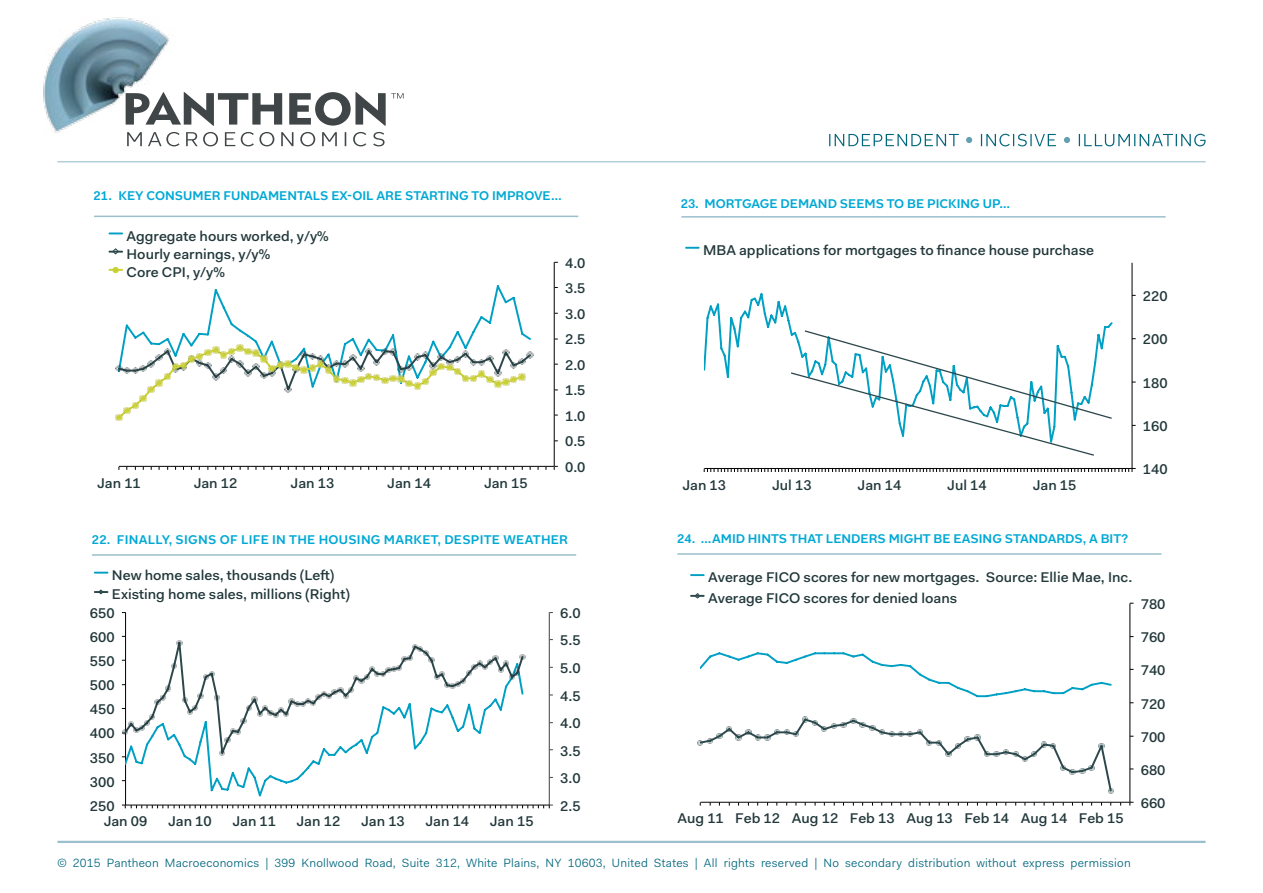
<style>
.page{position:relative;width:1263px;height:893px;background:#fff}
.page>*{position:absolute;margin:0;border:0;box-sizing:border-box;transform-origin:0 0}
.t1{font:500 14.25px/18.1px "Fakt Pro";color:#22383b}
.t2{font:500 14.1px/19.4px "Fakt Pro";color:#22383b}
.t3{font:600 12.75px "Fakt Pro";color:#00a9d5}
.t4{font:600 12.75px "Fakt Pro";letter-spacing:.02em;color:#00a9d5}
.t5{font:12px "Fakt Pro Blond";letter-spacing:.02em;color:#00667d}
</style>
<div class="page">
<hr style="left:57px;top:161px;width:1148px;height:1px;background:#9bbfcd">
<hr style="left:57px;top:841px;width:1148px;height:2px;background:#9bbfcd">
<svg style="left:1079px;top:134px;width:126px;height:12px"></svg>
<svg style="left:1064px;top:137px;width:6px;height:6px"></svg>
<svg style="left:981px;top:134px;width:75px;height:12px"></svg>
<svg style="left:966px;top:137px;width:6px;height:6px"></svg>
<svg style="left:829px;top:134px;width:130px;height:12px"></svg>
<img style="left:43px;top:18px;width:127px;height:115px">
<svg style="left:127px;top:132px;width:257px;height:14px"></svg>
<svg style="left:126px;top:92px;width:278px;height:34px"></svg>
<hr style="left:1132px;top:263px;width:1px;height:205px;background:#000">
<hr style="left:704px;top:468px;width:428px;height:1px;background:#000">
<svg style="left:704px;top:469px;width:425px;height:3px"></svg>
<svg style="left:704px;top:293px;width:409px;height:85px"></svg>
<svg style="left:686px;top:247px;width:13px;height:2px"></svg>
<svg style="left:789px;top:329px;width:324px;height:127px"></svg>
<hr style="left:92px;top:554px;width:484px;height:2px;background:#9bbfcd">
<hr style="left:681px;top:216px;width:484px;height:2px;background:#9bbfcd">
<hr style="left:549px;top:612px;width:1px;height:193px;background:#424242">
<hr style="left:125px;top:612px;width:1px;height:193px;background:#000">
<svg style="left:122px;top:805px;width:431px;height:3px"></svg>
<svg style="left:125px;top:755px;width:211px;height:43px"></svg>
<svg style="left:125px;top:743px;width:297px;height:12px"></svg>
<svg style="left:220px;top:750px;width:5px;height:5px"></svg>
<svg style="left:122px;top:636px;width:403px;height:107px"></svg>
<svg style="left:95px;top:572px;width:12px;height:2px"></svg>
<svg style="left:95px;top:589px;width:12px;height:6px"></svg>
<hr style="left:94px;top:216px;width:484px;height:1px;background:#9bbfcd">
<hr style="left:554px;top:262px;width:1px;height:204px;background:#000">
<hr style="left:119px;top:466px;width:435px;height:1px;background:#000">
<svg style="left:116px;top:285px;width:417px;height:136px"></svg>
<svg style="left:109px;top:232px;width:13px;height:2px"></svg>
<svg style="left:109px;top:248px;width:13px;height:7px"></svg>
<svg style="left:109px;top:267px;width:13px;height:6px"></svg>
<hr style="left:1129px;top:603px;width:1px;height:199px;background:#000">
<hr style="left:700px;top:802px;width:430px;height:1px;background:#000">
<svg style="left:700px;top:652px;width:412px;height:46px"></svg>
<svg style="left:698px;top:717px;width:415px;height:76px"></svg>
<svg style="left:691px;top:574px;width:13px;height:2px"></svg>
<svg style="left:691px;top:593px;width:13px;height:6px"></svg>
<hr style="left:677px;top:553px;width:484px;height:2px;background:#9bbfcd">
<p class="t3" style="left:93px;top:187px;width:321px">21. KEY CONSUMER FUNDAMENTALS EX-OIL ARE STARTING</p>
<p class="t3" style="left:472px;top:187px;width:30px">TO IMPROVE</p>
<p class="t3" style="left:551px;top:187px;width:12px">…</p>
<p class="t1" style="left:127px;top:226px;width:204px">Aggregate hours worked, y/y%<br>Hourly earnings, y/y%<br>Core CPI, y/y%</p>
<p class="t1" style="left:97px;top:473px;width:45px">Jan 11</p>
<p class="t1" style="left:194px;top:473px;width:45px">Jan 12</p>
<p class="t1" style="left:291px;top:473px;width:45px">Jan 13</p>
<p class="t1" style="left:387px;top:473px;width:45px">Jan 14</p>
<p class="t1" style="left:484px;top:473px;width:45px">Jan 15</p>
<p class="t1" style="left:565px;top:254px;width:22px">4.0</p>
<p class="t1" style="left:565px;top:279px;width:22px">3.5</p>
<p class="t1" style="left:565px;top:305px;width:22px">3.0</p>
<p class="t1" style="left:565px;top:330px;width:22px">2.5</p>
<p class="t1" style="left:565px;top:356px;width:22px">2.0</p>
<p class="t1" style="left:565px;top:381px;width:22px">1.5</p>
<p class="t1" style="left:565px;top:407px;width:22px">1.0</p>
<p class="t1" style="left:565px;top:432px;width:22px">0.5</p>
<p class="t1" style="left:565px;top:458px;width:22px">0.0</p>
<p class="t3" style="left:681px;top:195px;width:331px">23. MORTGAGE DEMAND SEEMS TO BE PICKING UP…</p>
<p class="t1" style="left:703px;top:241px;width:392px">MBA applications for mortgages to finance house purchase</p>
<p class="t1" style="left:682px;top:476px;width:45px">Jan 13</p>
<p class="t1" style="left:772px;top:476px;width:41px">Jul 13</p>
<p class="t1" style="left:858px;top:476px;width:45px">Jan 14</p>
<p class="t1" style="left:947px;top:476px;width:41px">Jul 14</p>
<p class="t1" style="left:1033px;top:476px;width:45px">Jan 15</p>
<p class="t1" style="left:1143px;top:287px;width:26px">220</p>
<p class="t1" style="left:1143px;top:330px;width:26px">200</p>
<p class="t1" style="left:1143px;top:373px;width:26px">180</p>
<p class="t1" style="left:1143px;top:417px;width:26px">160</p>
<p class="t1" style="left:1143px;top:460px;width:26px">140</p>
<p class="t4" style="left:92px;top:531px;width:478px">22. FINALLY, SIGNS OF LIFE IN THE HOUSING MARKET, DESPITE WEATHER</p>
<p class="t2" style="left:112px;top:565px;width:239px">New home sales, thousands (Left)<br>Existing home sales, millions (Right)</p>
<p class="t2" style="left:90px;top:603px;width:26px">650</p>
<p class="t2" style="left:90px;top:627px;width:26px">600</p>
<p class="t2" style="left:90px;top:651px;width:26px">550</p>
<p class="t2" style="left:90px;top:676px;width:26px">500</p>
<p class="t2" style="left:90px;top:700px;width:26px">450</p>
<p class="t2" style="left:90px;top:724px;width:26px">400</p>
<p class="t2" style="left:90px;top:748px;width:26px">350</p>
<p class="t2" style="left:90px;top:772px;width:26px">300</p>
<p class="t2" style="left:90px;top:796px;width:26px">250</p>
<p class="t2" style="left:104px;top:812px;width:45px">Jan 09</p>
<p class="t2" style="left:168px;top:812px;width:45px">Jan 10</p>
<p class="t2" style="left:232px;top:812px;width:45px">Jan 11</p>
<p class="t2" style="left:296px;top:812px;width:45px">Jan 12</p>
<p class="t2" style="left:361px;top:812px;width:45px">Jan 13</p>
<p class="t2" style="left:425px;top:812px;width:45px">Jan 14</p>
<p class="t2" style="left:490px;top:812px;width:45px">Jan 15</p>
<p class="t2" style="left:560px;top:603px;width:22px">6.0</p>
<p class="t2" style="left:560px;top:631px;width:22px">5.5</p>
<p class="t2" style="left:560px;top:658px;width:22px">5.0</p>
<p class="t2" style="left:560px;top:686px;width:22px">4.5</p>
<p class="t2" style="left:560px;top:713px;width:22px">4.0</p>
<p class="t2" style="left:560px;top:741px;width:22px">3.5</p>
<p class="t2" style="left:560px;top:769px;width:22px">3.0</p>
<p class="t2" style="left:560px;top:796px;width:22px">2.5</p>
<p class="t3" style="left:677px;top:530px;width:452px">24. …AMID HINTS THAT LENDERS MIGHT BE EASING STANDARDS, A BIT?</p>
<p class="t2" style="left:708px;top:567px;width:426px;line-height:20.7px">Average FICO scores for new mortgages. Source: Ellie Mae, Inc.<br>Average FICO scores for denied loans</p>
<p class="t2" style="left:677px;top:809px;width:448px">Aug 11 Feb 12 Aug 12 Feb 13 Aug 13 Feb 14 Aug 14 Feb 15</p>
<p class="t2" style="left:1141px;top:594px;width:26px">780</p>
<p class="t2" style="left:1141px;top:628px;width:26px">760</p>
<p class="t2" style="left:1141px;top:661px;width:26px">740</p>
<p class="t2" style="left:1141px;top:694px;width:26px">720</p>
<p class="t2" style="left:1141px;top:727px;width:26px">700</p>
<p class="t2" style="left:1141px;top:760px;width:26px">680</p>
<p class="t2" style="left:1141px;top:793px;width:26px">660</p>
<p class="t5" style="left:57px;top:855px;width:1075px">© 2015 Pantheon Macroeconomics | 399 Knollwood Road, Suite 312, White Plains, NY 10603, United States | All rights reserved | No secondary distribution without express permission</p>
</div>
